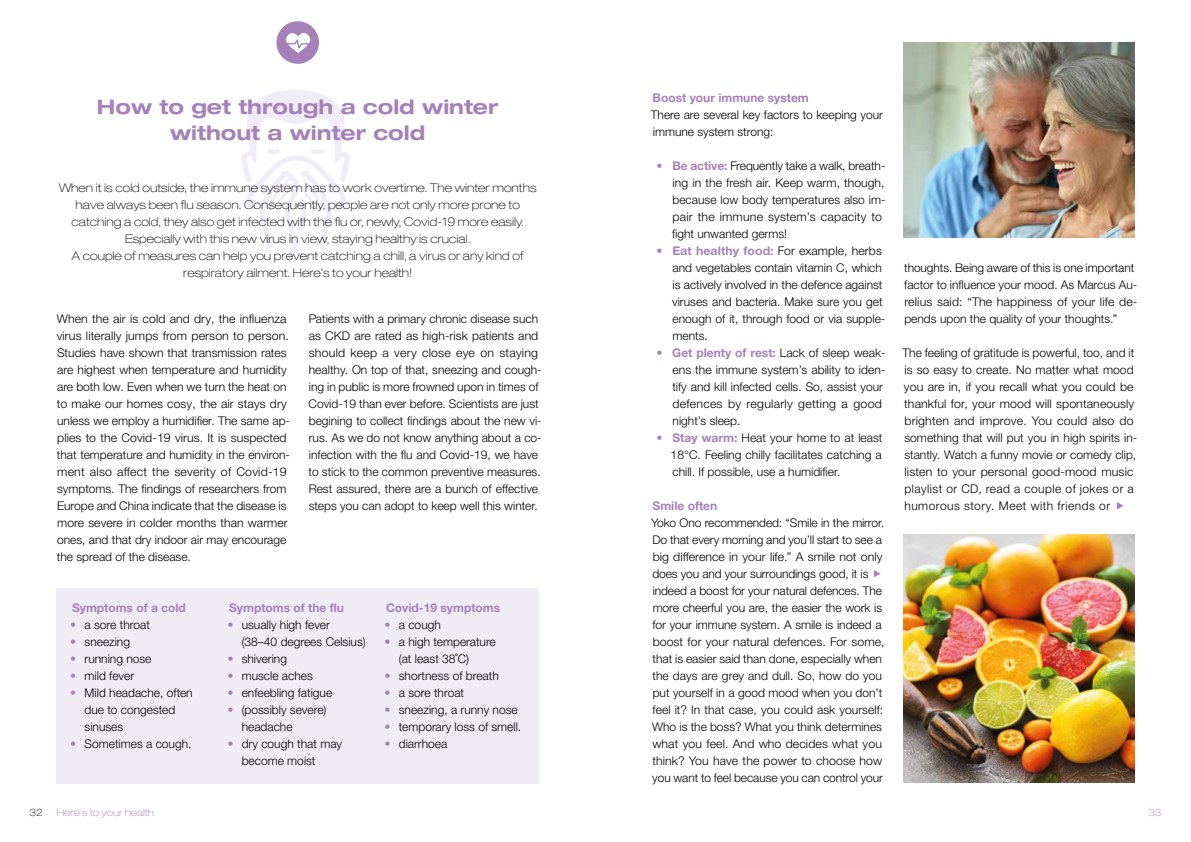
<style>
.page{position:relative;width:1191px;height:842px;background:#fff}
.page>*{position:absolute;margin:0;border:0;box-sizing:border-box;transform-origin:0 0}
.t1{font:700 expanded 20px/26px "Helvetica Neue LTW1 G";color:#a580b9;text-align:center}
.t2{font:300 12px/17px "Helvetica Neue LTW1 G";color:#000}
.t3{font:100 expanded 12px/17px "Helvetica Neue LTW1 G";color:#000;text-align:center}
.t4{font:700 12px "Helvetica Neue LTW1 G";color:#a580b9}
.t5{font:100 expanded 10px "Helvetica Neue LTW1 G";color:#a580b9}
.t6{font:100 expanded 10px "Helvetica Neue LTW1 G";color:#000}
.s1{font-size:12.1px;color:#a580b9}
.s2{font-weight:700;color:#a580b9}
</style>
<div class="page">
<div style="left:57px;top:589px;width:482px;height:195px;background:#f0ecf6"></div>
<img style="left:904px;top:534px;width:230px;height:248px">
<img style="left:904px;top:43px;width:230px;height:195px">
<div style="left:276px;top:21px;width:43px;height:43px;background:#a580b9;border-radius:50%"></div>
<svg style="left:286px;top:33px;width:25px;height:20px"></svg>
<h1 class="t1" style="left:97px;top:93px;width:403px">How to get through a cold winter without a winter cold</h1>
<p class="t3" style="left:59px;top:179px;width:479px">When it is cold outside, the immune system has to work overtime. The winter months have always been flu season. Consequently, people are not only more prone to catching a cold, they also get infected with the flu or, newly, Covid-19 more easily.<br>Especially with this new virus in view, staying healthy is crucial.<br>A couple of measures can help you prevent catching a chill, a virus or any kind of respiratory ailment. Here’s to your health!</p>
<p class="t2" style="left:308px;top:310px;width:235px">Patients with a primary chronic disease such as CKD are rated as high-risk patients and should keep a very close eye on staying healthy. On top of that, sneezing and cough&shy;ing in public is more frowned upon in times of Covid-19 than ever before. Scientists are just begining to collect findings about the new vi&shy;rus. As we do not know anything about a co&shy;infection with the flu and Covid-19, we have to stick to the common preventive measures.<br>Rest assured, there are a bunch of effective steps you can adopt to keep well this winter.</p>
<p class="t2" style="left:57px;top:310px;width:235px">When the air is cold and dry, the influenza virus literally jumps from person to person.<br>Studies have shown that transmission rates are highest when temperature and humidity are both low. Even when we turn the heat on to make our homes cosy, the air stays dry unless we employ a humidifier. The same ap&shy;plies to the Covid-19 virus. It is suspected that temperature and humidity in the environ&shy;ment also affect the severity of Covid-19 symptoms. The findings of researchers from Europe and China indicate that the disease is more severe in colder months than warmer ones, and that dry indoor air may encourage the spread of the disease.</p>
<p class="t4" style="left:72px;top:600px;width:115px">Symptoms of a cold</p>
<p class="t2" style="left:70px;top:616px;width:81px"><span class="s1">•</span> a sore throat</p>
<p class="t2" style="left:70px;top:633px;width:61px"><span class="s1">•</span> sneezing</p>
<p class="t2" style="left:70px;top:650px;width:83px"><span class="s1">•</span> running nose</p>
<p class="t2" style="left:70px;top:667px;width:65px"><span class="s1">•</span> mild fever</p>
<p class="t2" style="left:85px;top:684px;width:110px;text-indent:-14px"><span class="s1">•</span> Mild headache, often due to congested sinuses</p>
<p class="t2" style="left:70px;top:735px;width:123px"><span class="s1">•</span> Sometimes a cough.</p>
<p class="t4" style="left:229px;top:600px;width:116px">Symptoms of the flu</p>
<p class="t2" style="left:242px;top:616px;width:125px;text-indent:-14px"><span class="s1">•</span> usually high fever (38–40 degrees Celsius)</p>
<p class="t2" style="left:227px;top:650px;width:61px"><span class="s1">•</span> shivering</p>
<p class="t2" style="left:227px;top:667px;width:87px"><span class="s1">•</span> muscle aches</p>
<p class="t2" style="left:227px;top:684px;width:106px"><span class="s1">•</span> enfeebling fatigue</p>
<p class="t2" style="left:242px;top:701px;width:86px;text-indent:-14px"><span class="s1">•</span> (possibly severe) headache</p>
<p class="t2" style="left:242px;top:735px;width:102px;text-indent:-14px"><span class="s1">•</span> dry cough that may become moist</p>
<p class="t4" style="left:386px;top:600px;width:116px">Covid-19 symptoms</p>
<p class="t2" style="left:384px;top:616px;width:58px"><span class="s1">•</span> a cough</p>
<p class="t2" style="left:399px;top:633px;width:98px;text-indent:-14px"><span class="s1">•</span> a high temperature (at least 38˚C)</p>
<p class="t2" style="left:384px;top:667px;width:116px"><span class="s1">•</span> shortness of breath</p>
<p class="t2" style="left:384px;top:684px;width:81px"><span class="s1">•</span> a sore throat</p>
<p class="t2" style="left:384px;top:701px;width:135px"><span class="s1">•</span> sneezing, a runny nose</p>
<p class="t2" style="left:384px;top:718px;width:138px"><span class="s1">•</span> temporary loss of smell.</p>
<p class="t2" style="left:384px;top:735px;width:64px"><span class="s1">•</span> diarrhoea</p>
<p class="t4" style="left:652px;top:90px;width:158px">Boost your immune system</p>
<p class="t2" style="left:651px;top:106px;width:234px">There are several key factors to keeping your immune system strong:</p>
<p class="t2" style="left:672px;top:157px;width:215px;text-indent:-15px"><span class="s2">• Be active:</span> Frequently take a walk, breath&shy;ing in the fresh air. Keep warm, though, because low body temperatures also im&shy;pair the immune system’s capacity to fight unwanted germs!</p>
<p class="t2" style="left:672px;top:242px;width:215px;text-indent:-15px"><span class="s2">• Eat healthy food:</span> For example, herbs and vegetables contain vitamin C, which is actively involved in the defence against viruses and bacteria. Make sure you get enough of it, through food or via supple&shy;ments.</p>
<p class="t2" style="left:672px;top:344px;width:215px;text-indent:-16px"><span class="s2">• Get plenty of rest:</span> Lack of sleep weak&shy;ens the immune system’s ability to iden&shy;tify and kill infected cells. So, assist your defences by regularly getting a good night’s sleep.</p>
<p class="t2" style="left:670px;top:429px;width:213px;text-align:justify;text-indent:-14px"><span class="s2">• Stay warm:</span> Heat your home to at least 18°C. Feeling chilly facilitates catching a chill. If possible, use a humidifier.</p>
<p class="t4" style="left:652px;top:498px;width:66px">Smile often</p>
<p class="t2" style="left:651px;top:514px;width:235px">Yoko Ono recommended: “Smile in the mirror.<br>Do that every morning and you’ll start to see a big difference in your life.” A smile not only does you and your surroundings good, it is indeed a boost for your natural defences. The more cheerful you are, the easier the work is for your immune system. A smile is indeed a boost for your natural defences. For some, that is easier said than done, especially when the days are grey and dull. So, how do you put yourself in a good mood when you don’t feel it? In that case, you could ask yourself:<br>Who is the boss? What you think determines what you feel. And who decides what you think? You have the power to choose how you want to feel because you can control your</p>
<p class="t2" style="left:904px;top:259px;width:235px">thoughts. Being aware of this is one important factor to influence your mood. As Marcus Au&shy;relius said: “The happiness of your life de&shy;pends upon the quality of your thoughts.”</p>
<p class="t2" style="left:902px;top:344px;width:236px">The feeling of gratitude is powerful, too, and it is so easy to create. No matter what mood you are in, if you recall what you could be thankful for, your mood will spontaneously brighten and improve. You could also do something that will put you in high spirits in&shy;stantly. Watch a funny movie or comedy clip, listen to your personal good-mood music playlist or CD, read a couple of jokes or a humorous story. Meet with friends or</p>
<p class="t6" style="left:30px;top:806px;width:14px">32</p>
<p class="t5" style="left:57px;top:806px;width:99px">Here's to your health</p>
<p class="t5" style="left:1148px;top:806px;width:14px">33</p>
</div>
